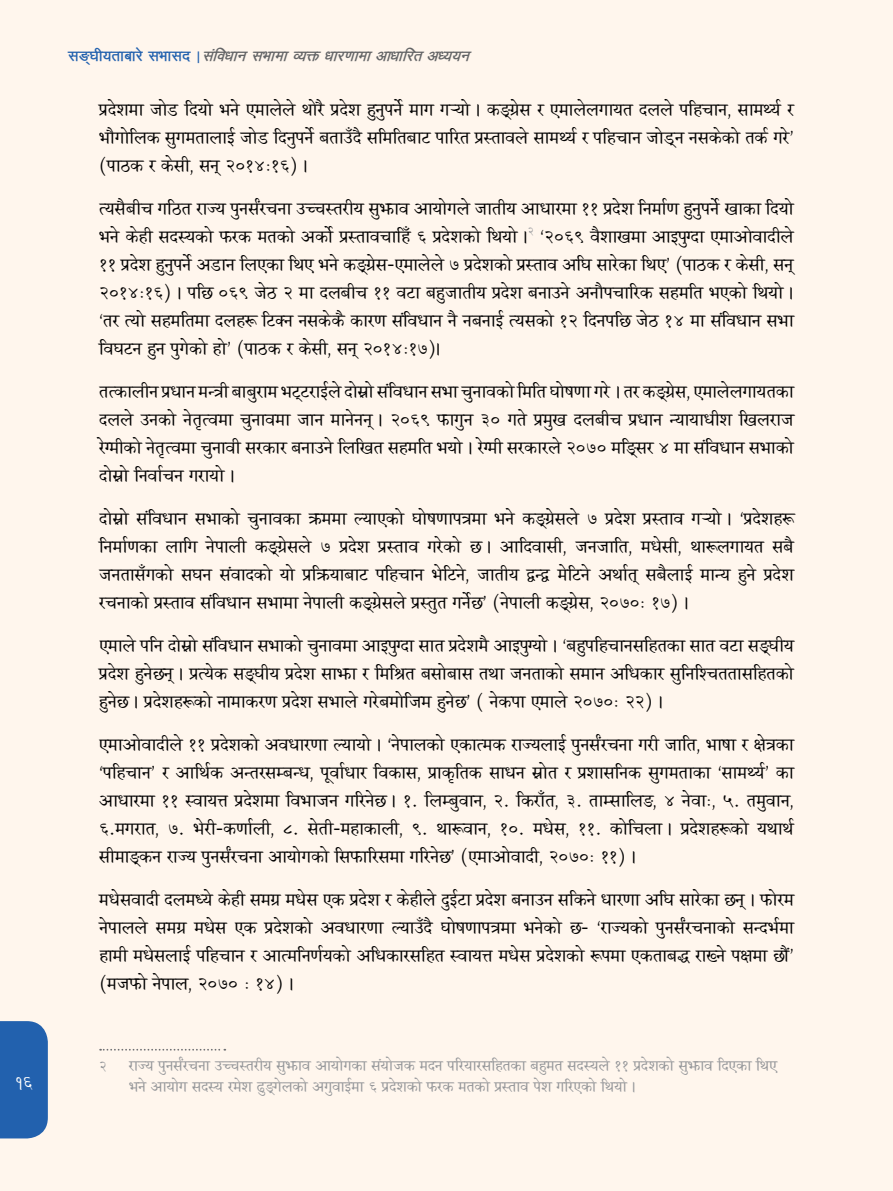
<style>
.page{position:relative;width:893px;height:1191px;background:#fff6ed}
.page>*{position:absolute;margin:0;border:0;box-sizing:border-box;transform-origin:0 0}
.t1{font:24.5px "Nepali Fontby Otard";color:#fff}
.t2{font:22.75px/28px "Nagarik";color:#000;text-align:justify}
.t3{font:19.25px/21px "Nagarik";color:#939598}
.t4{font:italic 700 19.25px "N Shree";color:#636466}
.s1{font-style:normal;color:#2261ae}
.s2{font-family:"Aller";font-weight:400;font-style:normal;font-size:12.25px;color:#2261ae}
.s3{font-family:"Nepali Fontby Otard"}
</style>
<div class="page">
<div style="left:0;top:1021px;width:48px;height:117px;background:#2261ae"></div>
<svg style="left:100px;top:1048px;width:125px;height:2px"></svg>
<p class="t1" style="left:15px;top:1070px;width:19px">16</p>
<p class="t4" style="left:68px;top:47px;width:404px"><span class="s1">;ª\3Lotfaf/];ef;b</span> <span class="s2">|</span> ;+ljwfg ;efdf JoQm wf/0ffdf cfwfl/t cWoog</p>
<p class="t2" style="left:99px;top:96px;width:696px">k|b]zdf hf]8 lbof] eg] Pdfn]n] yf]®} k|b]z x'g'kg{] dfu u¥of] . sª\u|]; ® Pdfn]nufot bnn] klxrfg, ;fdYo{ ® ef}uf]lns ;'udtfnfO{ hf]8 lbg'kg{] atfpFb} ;ldltaf6 kfl®t k|:tfjn] ;fdYo{ ® klxrfg hf]8\g g;s]sf] ts{ u®]Ú -kf7s ® s];L, ;g\ @)!$M!^_ .</p>
<p class="t2" style="left:99px;top:195px;width:696px">To;}aLr ul7t ®fHo k'g;{+®rgf pRr:t®Lo ;'emfj cfof]un] hftLo cfwf®df !! k|b]z lgdf{0f x'g'kg{] vfsf lbof] eg] s]xL ;b:osf] km®s dtsf] csf{] k|:tfjrflxF ^ k|b]zsf] lyof] .<sup>2</sup> …@)^( j}zfvdf cfOk'Ubf Pdfcf]jfbLn] !! k|b]z x'g'kg{] c8fg lnPsf lyP eg] sª\u|];–Pdfn]n] &amp; k|b]zsf] k|:tfj cl3 ;f®]sf lyPÚ -kf7s ® s];L, ;g\ @)!$M!^_ . kl5 )^( h]7 @ df bnaLr !! j6f ax'hftLo k|b]z agfpg] cgf}krfl®s ;xdlt ePsf] lyof] . …t® Tof] ;xdltdf bnx¿ l6Sg g;s]s} sf®0f ;+ljwfg g} gagfO{ To;sf] !@ lbgkl5 h]7 !$ df ;+ljwfg ;ef lj36g x'g k'u]sf] xf]Ú -kf7s ® s];L, ;g\ @)!$M!&amp;_.</p>
<p class="t2" style="left:99px;top:378px;width:696px">tTsfnLg k|wfg dGqL afa'®fd e6\6®fO{n] bf];|f] ;+ljwfg ;ef r'gfjsf] ldlt 3f]if0ff u®] . t® sª\u|];, Pdfn]nufotsf bnn] pgsf] g]t[Tjdf r'gfjdf hfg dfg]gg\ . @)^( kmfu'g #) ut] k|d'v bnaLr k|wfg GofofwLz lvn®fh ®]UdLsf] g]t[Tjdf r'gfjL ;®sf® agfpg] lnlvt ;xdlt eof] . ®]UdL ;®sf®n] @)&amp;) dlª\;® $ df ;+ljwfg ;efsf] bf];|f] lgjf{rg u®fof] .</p>
<p class="t2" style="left:99px;top:504px;width:696px">bf];|f] ;+ljwfg ;efsf] r'gfjsf qmddf NofPsf] 3f]if0ffkqdf eg] sª\u|];n] &amp; k|b]z k|:tfj u¥of] . …k|b]zx¿ lgdf{0fsf nflu g]kfnL sª\u|];n] &amp; k|b]z k|:tfj u®]sf] 5 . cflbjf;L, hghflt, dw];L, yf¿nufot ;a} hgtf;Fusf] ;3g ;+jfbsf] of] k|lqmofaf6 klxrfg e]l6g], hftLo åGå d]l6g] cyf{t\ ;a}nfO{ dfGo x'g] k|b]z ®rgfsf] k|:tfj ;+ljwfg ;efdf g]kfnL sª\u|];n] k|:t't ug{]5Ú -g]kfnL sª\u|];, @)&amp;)M !&amp;_ .</p>
<p class="t2" style="left:99px;top:631px;width:696px">Pdfn] klg bf];|f] ;+ljwfg ;efsf] r'gfjdf cfOk'Ubf ;ft k|b]zd} cfOk'Uof] . …ax'klxrfg;lxtsf ;ft j6f ;ª\3Lo k|b]z x'g]5g\ . k|To]s ;ª\3Lo k|b]z ;femf ® ldl&gt;t a;f]af; tyf hgtfsf] ;dfg clwsf® ;'lglZrttf;lxtsf] x'g]5 . k|b]zx¿sf] gfdfs®0f k|b]z ;efn] u®]adf]lhd x'g]5Ú - g]skf Pdfn] @)&amp;)M @@_ .</p>
<p class="t2" style="left:99px;top:730px;width:696px">Pdfcf]jfbLn] !! k|b]zsf] cjwf®0ff Nofof] . …g]kfnsf] PsfTds ®fHonfO{ k'g;{+®rgf u®L hflt, efiff ® If]qsf …klxrfgÚ ® cfly{s cGt®;DaGw, k"jf{wf® ljsf;, k|fs[lts ;fwg ;|f]t ® k|zf;lgs ;'udtfsf …;fdYo{Ú sf cfwf®df !! :jfoQ k|b]zdf ljefhg ul®g]5 . != lnDa'jfg, @= ls®fFt, #= tfD;flnª, $ g]jfM, %= td'jfg, ^=du®ft, &amp;= e]®L–s0ff{nL, *= ;]tL–dxfsfnL, (= yf¿jfg, !)= dw];, !!= sf]lrnf . k|b]zx¿sf] oyfy{ ;Ldfª\sg ®fHo k'g;{+®rgf cfof]usf] l;kmfl®;df ul®g]5Ú -Pdfcf]jfbL, @)&amp;)M !!_ .</p>
<p class="t2" style="left:99px;top:885px;width:696px">dw];jfbL bndWo] s]xL ;du|dw]; Ps k|b]z ® s]xLn] b'O{6f k|b]z agfpg ;lsg] wf®0ff cl3 ;f®]sf 5g\ . kmf]®d g]kfnn] ;du|dw]; Ps k|b]zsf] cjwf®0ff NofpFb} 3f]if0ffkqdf eg]sf] 5– …®fHosf] k'g;+{®rgfsf] ;Gbe{df xfdL dw];nfO{ klxrfg ® cfTdlg0f{osf] clwsf®;lxt :jfoQ dw]; k|b]zsf] ¿kdf Pstfa4 ®fVg] kIfdf 5f}+Ú -dhkmf] g]kfn, @)&amp;) M !$_ .</p>
<p class="t3" style="left:129px;top:1054px;width:649px;text-indent:-30px"><span class="s3">2</span> ®fHo k'g;{+®rgf pRr:t®Lo ;'emfj cfof]usf ;+of]hs dbg kl®of®;lxtsf ax'dt ;b:on] !! k|b]zsf] ;'emfj lbPsf lyP eg] cfof]u ;b:o ®d]z 9'ª\u]nsf] cu'jfO{df ^ k|b]zsf] km®s dtsf] k|:tfj k]z ul®Psf] lyof] .</p>
</div>
